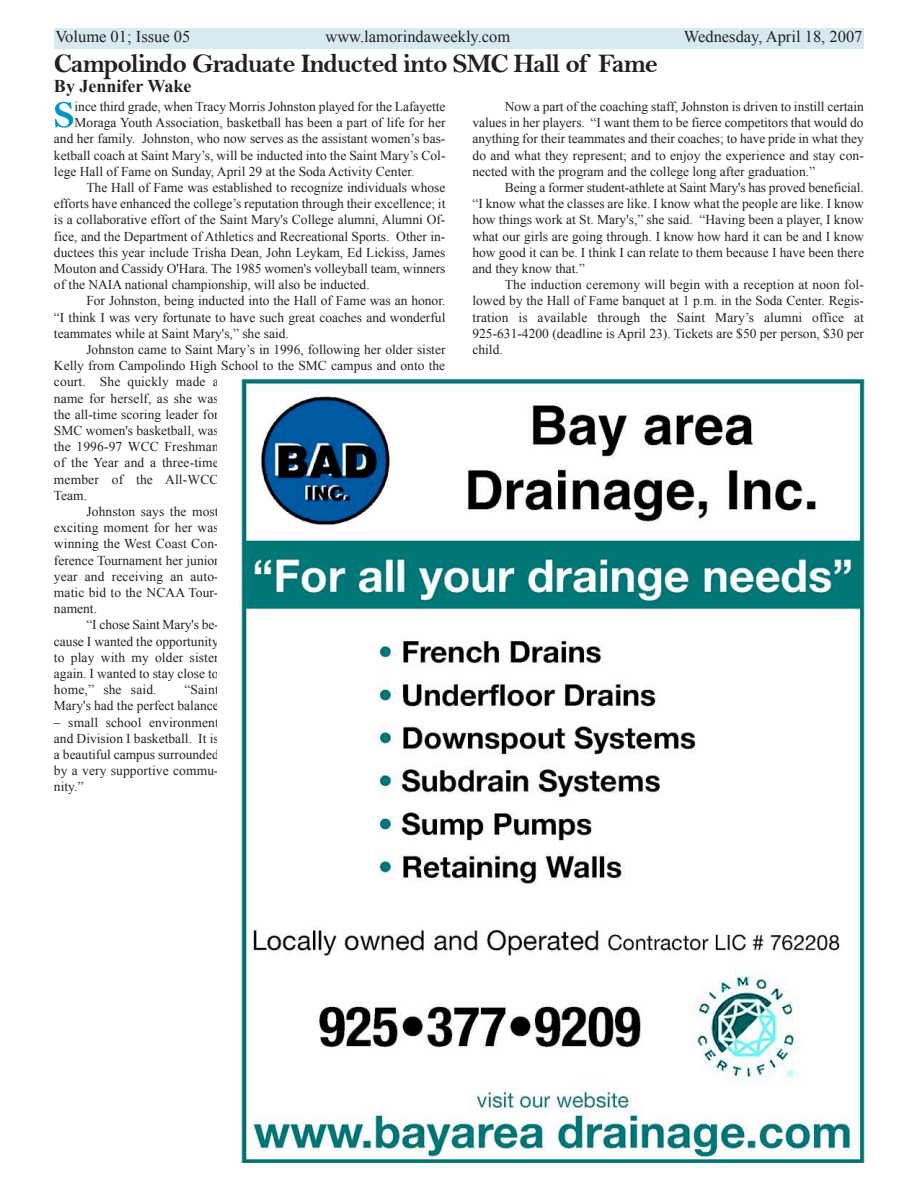
<style>
.page{position:relative;width:918px;height:1188px;background:#fff}
.page>*{position:absolute;margin:0;border:0;box-sizing:border-box;transform-origin:0 0}
.t1{font:38.25px "Bell MT Bold";color:#0095c0}
.t2{font:27px "Bell MT Bold";letter-spacing:-.04em;color:#232021}
.t3{font:700 18px "Times New Roman";color:#232021}
.t4{font:16.5px "Times New Roman";color:#232021}
.t5{font:13.5px/16.2px "Times New Roman";color:#232021;text-align:justify}
</style>
<div class="page">
<div style="left:626px;top:28px;width:238px;height:21px;background:#d7e9f1"></div>
<div style="left:54px;top:28px;width:574px;height:21px;background:#d7e9f1"></div>
<img style="left:240px;top:378px;width:625px;height:784px">
<p class="t4" style="left:55px;top:28px;width:136px">Volume 01; Issue 05</p>
<p class="t4" style="left:326px;top:28px;width:186px">www.lamorindaweekly.com</p>
<p class="t4" style="left:684px;top:28px;width:180px">Wednesday, April 18, 2007</p>
<h2 class="t2" style="left:54px;top:50px;width:605px">Campolindo Graduate Inducted into SMC Hall of Fame</h2>
<h3 class="t3" style="left:54px;top:76px;width:139px">By Jennifer Wake</h3>
<h1 class="t1" style="left:54px;top:95px;width:22px">S</h1>
<p class="t5" style="left:75px;top:98px;width:372px">ince third grade, when Tracy Morris Johnston played for the Lafayette</p>
<p class="t5" style="left:472px;top:98px;width:393px;text-indent:32px">Now a part of the coaching staff, Johnston is driven to instill certain values in her players. “I want them to be fierce competitors that would do anything for their teammates and their coaches; to have pride in what they do and what they represent; and to enjoy the experience and stay con&shy;nected with the program and the college long after graduation.”</p>
<p class="t5" style="left:472px;top:179px;width:393px;text-indent:32px">Being a former student-athlete at Saint Mary's has proved beneficial. “I know what the classes are like. I know what the people are like. I know how things work at St. Mary's,” she said. “Having been a player, I know what our girls are going through. I know how hard it can be and I know how good it can be. I think I can relate to them because I have been there and they know that.”</p>
<p class="t5" style="left:472px;top:277px;width:393px;text-indent:32px">The induction ceremony will begin with a reception at noon fol&shy;lowed by the Hall of Fame banquet at 1 p.m. in the Soda Center. Regis&shy;tration is available through the Saint Mary’s alumni office at 925-631-4200 (deadline is April 23). Tickets are $50 per person, $30 per child.</p>
<p class="t5" style="left:75px;top:115px;width:372px">Moraga Youth Association, basketball has been a part of life for her</p>
<p class="t5" style="left:54px;top:131px;width:393px">and her family. Johnston, who now serves as the assistant women’s bas-</p>
<p class="t5" style="left:54px;top:147px;width:393px">ketball coach at Saint Mary’s, will be inducted into the Saint Mary’s Col-</p>
<p class="t5" style="left:54px;top:163px;width:362px">lege Hall of Fame on Sunday, April 29 at the Soda Activity Center.</p>
<p class="t5" style="left:86px;top:179px;width:361px">The Hall of Fame was established to recognize individuals whose</p>
<p class="t5" style="left:54px;top:196px;width:393px">efforts have enhanced the college’s reputation through their excellence; it</p>
<p class="t5" style="left:54px;top:212px;width:393px">is a collaborative effort of the Saint Mary's College alumni, Alumni Of-</p>
<p class="t5" style="left:54px;top:228px;width:393px">fice, and the Department of Athletics and Recreational Sports. Other in-</p>
<p class="t5" style="left:54px;top:244px;width:393px">ductees this year include Trisha Dean, John Leykam, Ed Lickiss, James</p>
<p class="t5" style="left:54px;top:260px;width:393px">Mouton and Cassidy O'Hara. The 1985 women's volleyball team, winners</p>
<p class="t5" style="left:54px;top:277px;width:317px">of the NAIA national championship, will also be inducted.</p>
<p class="t5" style="left:86px;top:293px;width:361px">For Johnston, being inducted into the Hall of Fame was an honor.</p>
<p class="t5" style="left:54px;top:309px;width:393px">“I think I was very fortunate to have such great coaches and wonderful</p>
<p class="t5" style="left:54px;top:325px;width:236px">teammates while at Saint Mary's,” she said.</p>
<p class="t5" style="left:86px;top:341px;width:361px">Johnston came to Saint Mary’s in 1996, following her older sister</p>
<p class="t5" style="left:54px;top:358px;width:393px">Kelly from Campolindo High School to the SMC campus and onto the</p>
<p class="t5" style="left:54px;top:374px;width:166px">court. She quickly made a</p>
<p class="t5" style="left:54px;top:390px;width:166px">name for herself, as she was</p>
<p class="t5" style="left:54px;top:406px;width:166px">the all-time scoring leader for</p>
<p class="t5" style="left:54px;top:422px;width:166px">SMC women's basketball, was</p>
<p class="t5" style="left:54px;top:439px;width:166px">the 1996-97 WCC Freshman</p>
<p class="t5" style="left:54px;top:455px;width:166px">of the Year and a three-time</p>
<p class="t5" style="left:54px;top:471px;width:166px">member of the All-WCC</p>
<p class="t5" style="left:54px;top:487px;width:35px">Team.</p>
<p class="t5" style="left:86px;top:503px;width:134px">Johnston says the most</p>
<p class="t5" style="left:54px;top:520px;width:166px">exciting moment for her was</p>
<p class="t5" style="left:54px;top:536px;width:166px">winning the West Coast Con-</p>
<p class="t5" style="left:54px;top:552px;width:166px">ference Tournament her junior</p>
<p class="t5" style="left:54px;top:568px;width:166px">year and receiving an auto-</p>
<p class="t5" style="left:54px;top:584px;width:166px">matic bid to the NCAA Tour-</p>
<p class="t5" style="left:54px;top:601px;width:45px">nament.</p>
<p class="t5" style="left:86px;top:617px;width:134px">“I chose Saint Mary's be-</p>
<p class="t5" style="left:54px;top:633px;width:166px">cause I wanted the opportunity</p>
<p class="t5" style="left:54px;top:649px;width:166px">to play with my older sister</p>
<p class="t5" style="left:54px;top:665px;width:166px">again. I wanted to stay close to</p>
<p class="t5" style="left:54px;top:682px;width:104px">home,” she said.</p>
<p class="t5" style="left:54px;top:682px;width:166px;text-align:right">“Saint<br>Mary's had the perfect balance</p>
<p class="t5" style="left:54px;top:714px;width:166px">– small school environment and Division I basketball. It is a beautiful campus surrounded by a very supportive commu&shy;nity.”</p>
</div>
